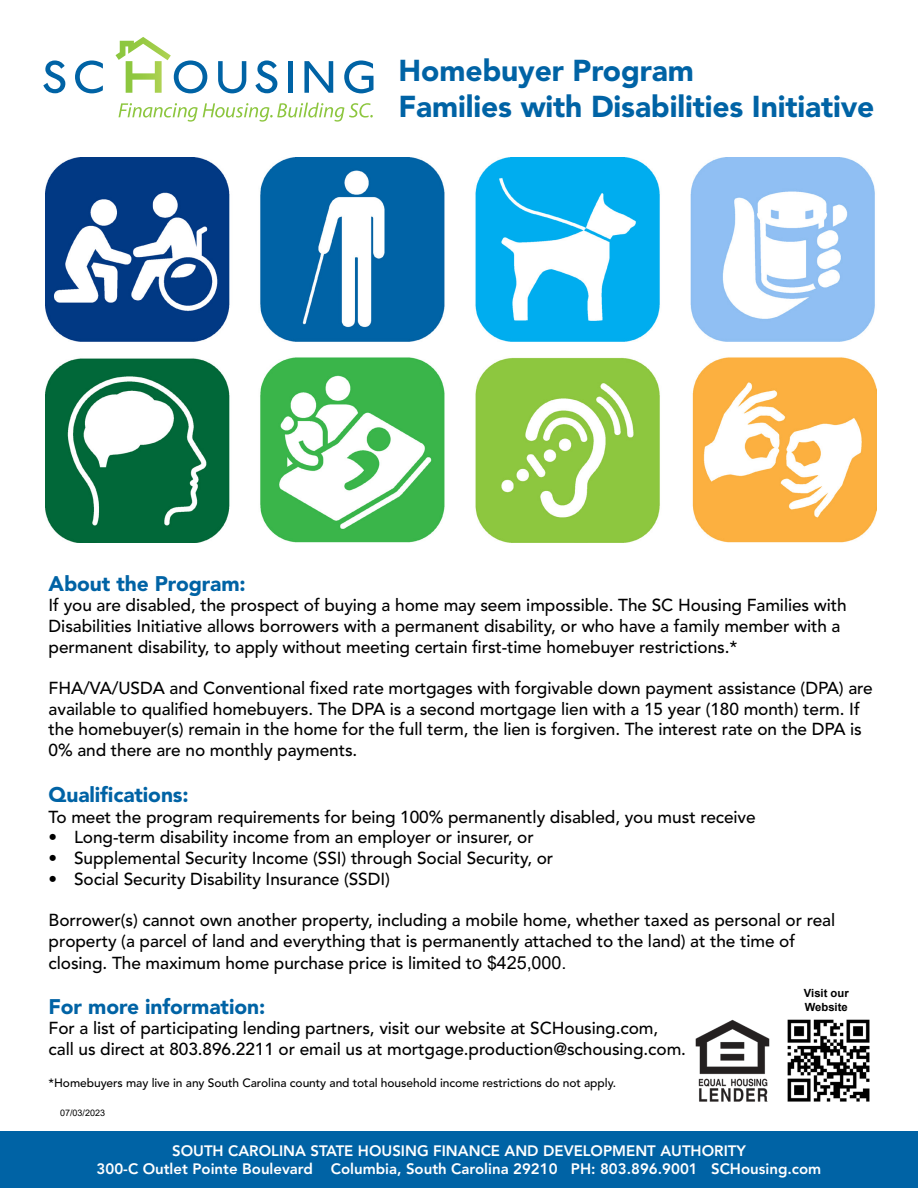
<style>
.page{position:relative;width:918px;height:1188px;background:#fff}
.page>*{position:absolute;margin:0;border:0;box-sizing:border-box;transform-origin:0 0}
.t1{font:900 30px/36px "Avenir LT Std";letter-spacing:-.005em;color:#0063a5}
.t2{font:900 21px "Avenir LT Std";letter-spacing:-.005em;color:#0063a5}
.t3{font:500 17.25px/20.7px "Avenir LT Std";letter-spacing:-.005em;color:#000}
.t4{font:800 15px/18px "Avenir LT Std";color:#fff;text-align:center}
.t5{font:500 12px "Avenir LT Std";letter-spacing:-.005em;color:#000}
.t6{font:700 11.25px/13.5px "Arial";color:#000}
.t7{font:9px "Arial";color:#000}
.s1{font-family:"Arial";font-weight:400;font-size:18px}
</style>
<div class="page">
<div style="left:0;top:1132px;width:918px;height:56px;background:#0063a5"></div>
<img style="left:695px;top:1019px;width:75px;height:83px">
<img style="left:45px;top:158px;width:832px;height:384px">
<svg style="left:43px;top:60px;width:22px;height:33px"></svg>
<svg style="left:75px;top:60px;width:28px;height:33px"></svg>
<svg style="left:116px;top:37px;width:91px;height:56px"></svg>
<svg style="left:218px;top:61px;width:28px;height:32px"></svg>
<svg style="left:255px;top:60px;width:22px;height:33px"></svg>
<div style="left:288px;top:61px;width:5px;height:32px;background:#0063a5"></div>
<svg style="left:304px;top:61px;width:29px;height:32px"></svg>
<svg style="left:344px;top:60px;width:30px;height:33px"></svg>
<svg style="left:119px;top:103px;width:254px;height:19px"></svg>
<img style="left:787px;top:1019px;width:83px;height:83px">
<h1 class="t1" style="left:399px;top:52px;width:477px">Homebuyer Program<br>Families with Disabilities Initiative</h1>
<p class="t2" style="left:49px;top:571px;width:199px">About the Program:</p>
<p class="t3" style="left:49px;top:595px;width:800px">If you are disabled, the prospect of buying a home may seem impossible. The SC Housing Families with<br>Disabilities Initiative allows borrowers with a permanent disability, or who have a family member with a permanent disability, to apply without meeting certain first-time homebuyer restrictions.*</p>
<p class="t3" style="left:49px;top:678px;width:826px">FHA/VA/USDA and Conventional fixed rate mortgages with forgivable down payment assistance (DPA) are available to qualified homebuyers. The DPA is a second mortgage lien with a 15 year (180 month) term. If the homebuyer(s) remain in the home for the full term, the lien is forgiven. The interest rate on the DPA is 0% and there are no monthly payments.</p>
<p class="t2" style="left:49px;top:782px;width:142px">Qualifications:</p>
<p class="t3" style="left:49px;top:807px;width:709px">To meet the program requirements for being 100% permanently disabled, you must receive</p>
<p class="t3" style="left:49px;top:828px;width:487px">• Long-term disability income from an employer or insurer, or</p>
<p class="t3" style="left:49px;top:848px;width:506px">• Supplemental Security Income (SSI) through Social Security, or</p>
<p class="t3" style="left:49px;top:869px;width:343px">• Social Security Disability Insurance (SSDI)</p>
<p class="t3" style="left:49px;top:910px;width:788px;line-height:21.1px">Borrower(s) cannot own another property, including a mobile home, whether taxed as personal or real property (a parcel of land and everything that is permanently attached to the land) at the time of closing. The maximum home purchase price is limited t<span class="s1">o $425,000.</span></p>
<p class="t2" style="left:49px;top:994px;width:218px">For more information:</p>
<p class="t3" style="left:49px;top:1018px;width:639px">For a list of participating lending partners, visit our website at SCHousing.com, call us direct at 803.896.2211 or email us at mortgage.production@schousing.com.</p>
<p class="t5" style="left:49px;top:1076px;width:569px">*Homebuyers may live in any South Carolina county and total household income restrictions do not apply.</p>
<p class="t6" style="left:804px;top:987px;width:46px">Visit our<br>Website</p>
<p class="t7" style="left:60px;top:1107px;width:47px">07/03/2023</p>
<p class="t4" style="left:97px;top:1142px;width:726px">SOUTH CAROLINA STATE HOUSING FINANCE AND DEVELOPMENT AUTHORITY<br>300-C Outlet Pointe Boulevard Columbia, South Carolina 29210 PH: 803.896.9001 SCHousing.com</p>
</div>
